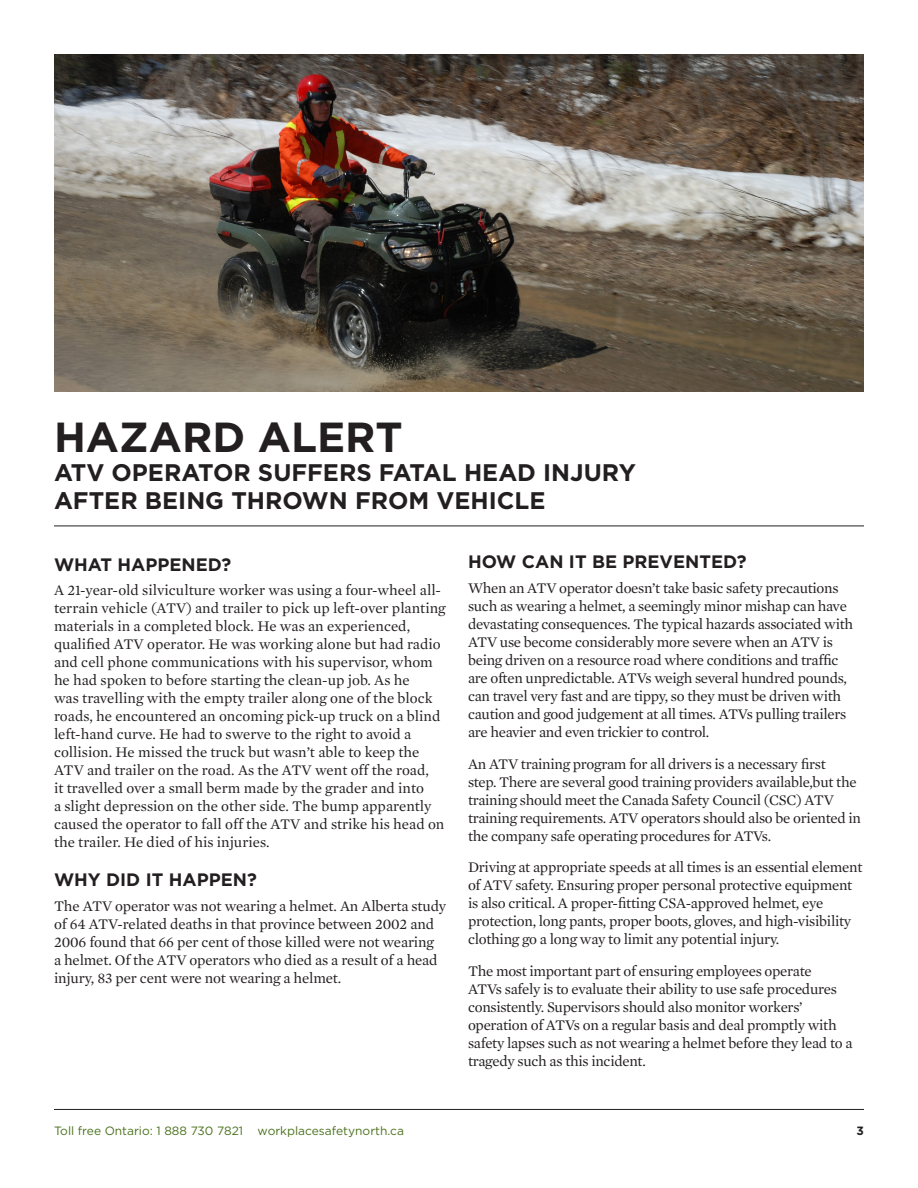
<style>
.page{position:relative;width:918px;height:1188px;background:#fff}
.page>*{position:absolute;margin:0;border:0;box-sizing:border-box;transform-origin:0 0}
.t1{font:700 42px "Gotham";color:#231f20}
.t2{font:700 24px/28.8px "Gotham";color:#231f20}
.t3{font:700 18px "Gotham";color:#231f20}
.t4{font:15px/18px "Mercury Text G1";letter-spacing:-.02em;color:#231f20}
.t5{font:15px/18px "Mercury Text G1";color:#231f20}
.t6{font:12px "Gotham";color:#4b711c}
.t7{font:700 12px "Gotham";color:#231f20}
</style>
<div class="page">
<hr style="left:54px;top:1109px;width:810px;height:1px;background:#231f20">
<hr style="left:54px;top:526px;width:810px;height:1px;background:#231f20">
<img style="left:54px;top:54px;width:810px;height:337px">
<p class="t1" style="left:54px;top:411px;width:350px">HAZARD ALERT</p>
<p class="t2" style="left:54px;top:458px;width:583px">ATV OPERATOR SUFFERS FATAL HEAD INJURY<br>AFTER BEING THROWN FROM VEHICLE</p>
<p class="t3" style="left:54px;top:553px;width:179px">WHAT HAPPENED?</p>
<p class="t5" style="left:54px;top:581px;width:393px">A 21-year-old silviculture worker was using a four-wheel all&shy;terrain vehicle (ATV) and trailer to pick up left-over planting materials in a completed block. He was an experienced, qualified ATV operator. He was working alone but had radio and cell phone communications with his supervisor, whom he had spoken to before starting the clean-up job. As he<br>was travelling with the empty trailer along one of the block roads, he encountered an oncoming pick-up truck on a blind left-hand curve. He had to swerve to the right to avoid a collision. He missed the truck but wasn’t able to keep the ATV and trailer on the road. As the ATV went off the road,<br>it travelled over a small berm made by the grader and into<br>a slight depression on the other side. The bump apparently caused the operator to fall off the ATV and strike his head on the trailer. He died of his injuries.</p>
<p class="t3" style="left:54px;top:869px;width:204px">WHY DID IT HAPPEN?</p>
<p class="t4" style="left:54px;top:896px;width:394px">The ATV operator was not wearing a helmet. An Alberta study of 64 ATV-related deaths in that province between 2002 and 2006 found that 66 per cent of those killed were not wearing<br>a helmet. Of the ATV operators who died as a result of a head injury, 83 per cent were not wearing a helmet.</p>
<p class="t3" style="left:468px;top:551px;width:280px">HOW CAN IT BE PREVENTED?</p>
<p class="t4" style="left:468px;top:579px;width:387px">When an ATV operator doesn’t take basic safety precautions such as wearing a helmet, a seemingly minor mishap can have devastating consequences. The typical hazards associated with ATV use become considerably more severe when an ATV is being driven on a resource road where conditions and traffic are often unpredictable. ATVs weigh several hundred pounds, can travel very fast and are tippy, so they must be driven with caution and good judgement at all times. ATVs pulling trailers are heavier and even trickier to control.</p>
<p class="t4" style="left:468px;top:754px;width:395px">An ATV training program for all drivers is a necessary first<br>step. There are several good training providers available,but the training should meet the Canada Safety Council (CSC) ATV training requirements. ATV operators should also be oriented in the company safe operating procedures for ATVs.</p>
<p class="t4" style="left:468px;top:858px;width:396px">Driving at appropriate speeds at all times is an essential element of ATV safety. Ensuring proper personal protective equipment is also critical. A proper-fitting CSA-approved helmet, eye protection, long pants, proper boots, gloves, and high-visibility clothing go a long way to limit any potential injury.</p>
<p class="t4" style="left:468px;top:961px;width:386px">The most important part of ensuring employees operate<br>ATVs safely is to evaluate their ability to use safe procedures consistently. Supervisors should also monitor workers’ operation of ATVs on a regular basis and deal promptly with safety lapses such as not wearing a helmet before they lead to a tragedy such as this incident.</p>
<p class="t6" style="left:54px;top:1124px;width:351px">Toll free Ontario: 1 888 730 7821 workplacesafetynorth.ca</p>
<p class="t7" style="left:857px;top:1124px;width:9px">3</p>
</div>
